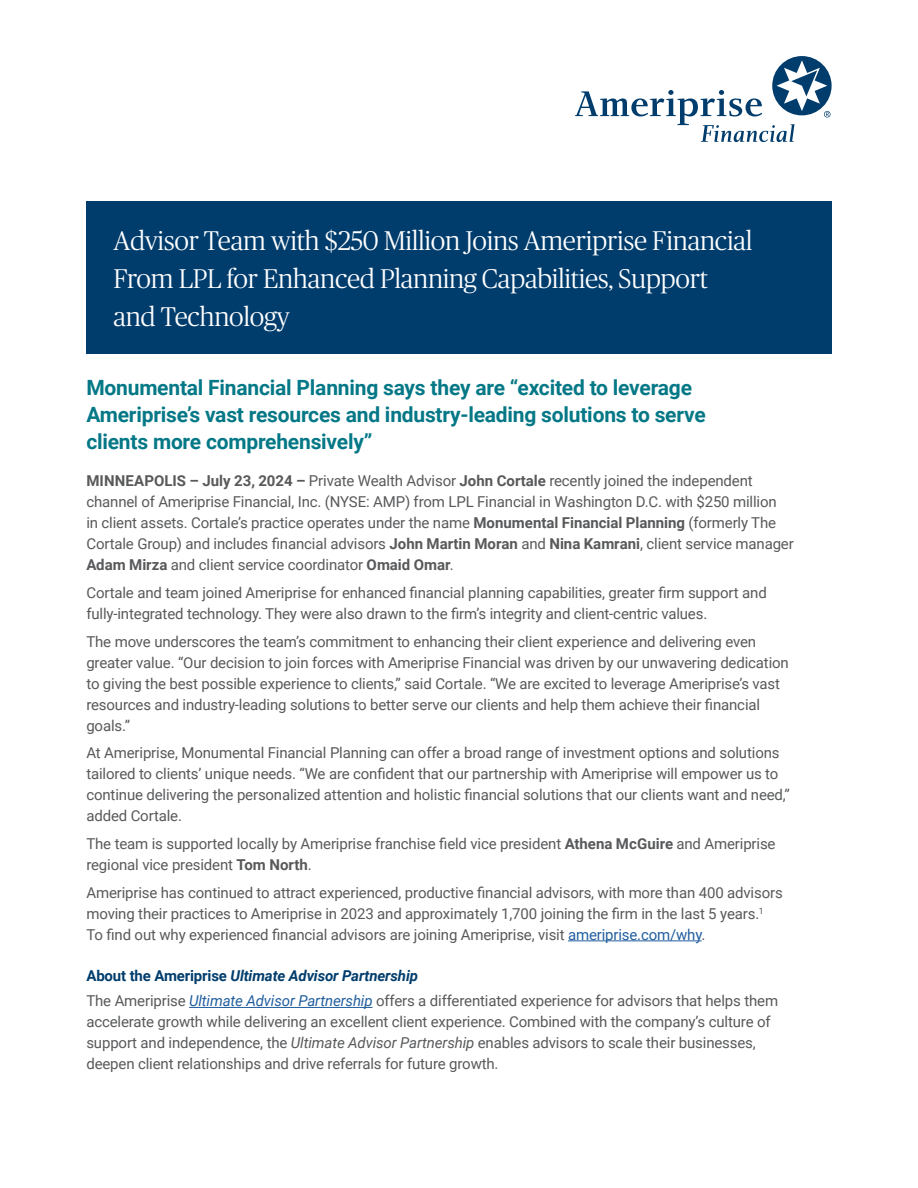
<style>
.page{position:relative;width:918px;height:1188px;background:#fff}
.page>*{position:absolute;margin:0;border:0;box-sizing:border-box;transform-origin:0 0}
.t1{font:300 27px/37.8px "Publico Headline";letter-spacing:-.01em;color:#fff}
.t2{font:700 21px/27px "Roboto";letter-spacing:-.01em;color:#047886}
.t3{font:15px/21px "Roboto";letter-spacing:-.01em;color:#58595b}
.s1{font-weight:700}
.s2{color:#215e9e}
.s3{font-weight:700;color:#003d6d}
.s4{font-weight:700;font-style:italic;color:#003d6d}
.s5{font-style:italic;color:#215e9e}
.s6{font-style:italic}
</style>
<div class="page">
<div style="left:86px;top:202px;width:746px;height:152px;background:#003d6d"></div>
<svg style="left:575px;top:56px;width:257px;height:86px"></svg>
<hr style="left:568px;top:941px;width:134px;height:1px;background:#215e9e">
<hr style="left:189px;top:1007px;width:183px;height:1px;background:#215e9e">
<h1 class="t1" style="left:113px;top:220px;width:641px">Advisor Team with $250 Million Joins Ameriprise Financial<br>From LPL for Enhanced Planning Capabilities, Support and Technology</h1>
<h2 class="t2" style="left:86px;top:373px;width:621px">Monumental Financial Planning says they are “excited to leverage<br>Ameriprise’s vast resources and industry-leading solutions to serve clients more comprehensively”</h2>
<p class="t3" style="left:86px;top:470px;width:709px"><span class="s1">MINNEAPOLIS – July 23, 2024 –</span> Private Wealth Advisor <span class="s1">John Cortale</span> recently joined the independent channel of Ameriprise Financial, Inc. (NYSE: AMP) from LPL Financial in Washington D.C. with $250 million<br>in client assets. Cortale’s practice operates under the name <span class="s1">Monumental Financial Planning</span> (formerly The Cortale Group) and includes financial advisors <span class="s1">John Martin Moran</span> and <span class="s1">Nina Kamrani</span>, client service manager <span class="s1">Adam Mirza</span> and client service coordinator <span class="s1">Omaid Omar</span>.</p>
<p class="t3" style="left:86px;top:581px;width:682px">Cortale and team joined Ameriprise for enhanced financial planning capabilities, greater firm support and fully-integrated technology. They were also drawn to the firm’s integrity and client-centric values.</p>
<p class="t3" style="left:86px;top:630px;width:704px">The move underscores the team’s commitment to enhancing their client experience and delivering even greater value. “Our decision to join forces with Ameriprise Financial was driven by our unwavering dedication to giving the best possible experience to clients,” said Cortale. “We are excited to leverage Ameriprise’s vast resources and industry-leading solutions to better serve our clients and help them achieve their financial goals.”</p>
<p class="t3" style="left:86px;top:742px;width:705px">At Ameriprise, Monumental Financial Planning can offer a broad range of investment options and solutions tailored to clients’ unique needs. “We are confident that our partnership with Ameriprise will empower us to continue delivering the personalized attention and holistic financial solutions that our clients want and need,” added Cortale.</p>
<p class="t3" style="left:86px;top:833px;width:691px">The team is supported locally by Ameriprise franchise field vice president <span class="s1">Athena McGuire</span> and Ameriprise regional vice president <span class="s1">Tom North</span>.</p>
<p class="t3" style="left:86px;top:881px;width:698px">Ameriprise has continued to attract experienced, productive financial advisors, with more than 400 advisors moving their practices to Ameriprise in 2023 and approximately 1,700 joining the firm in the last 5 years.<sup>1<br></sup>To find out why experienced financial advisors are joining Ameriprise, visit <span class="s2">ameriprise.com/why</span>.</p>
<p class="t3" style="left:86px;top:962px;width:693px;line-height:25.3px"><span class="s3">About the Ameriprise</span> <span class="s4">Ultimate Advisor Partnership<br></span>The Ameriprise <span class="s5">Ultimate Advisor Partnership</span> offers a differentiated experience for advisors that helps them</p>
<p class="t3" style="left:86px;top:1011px;width:686px">accelerate growth while delivering an excellent client experience. Combined with the company’s culture of support and independence, the <span class="s6">Ultimate Advisor Partnership</span> enables advisors to scale their businesses, deepen client relationships and drive referrals for future growth.</p>
</div>
